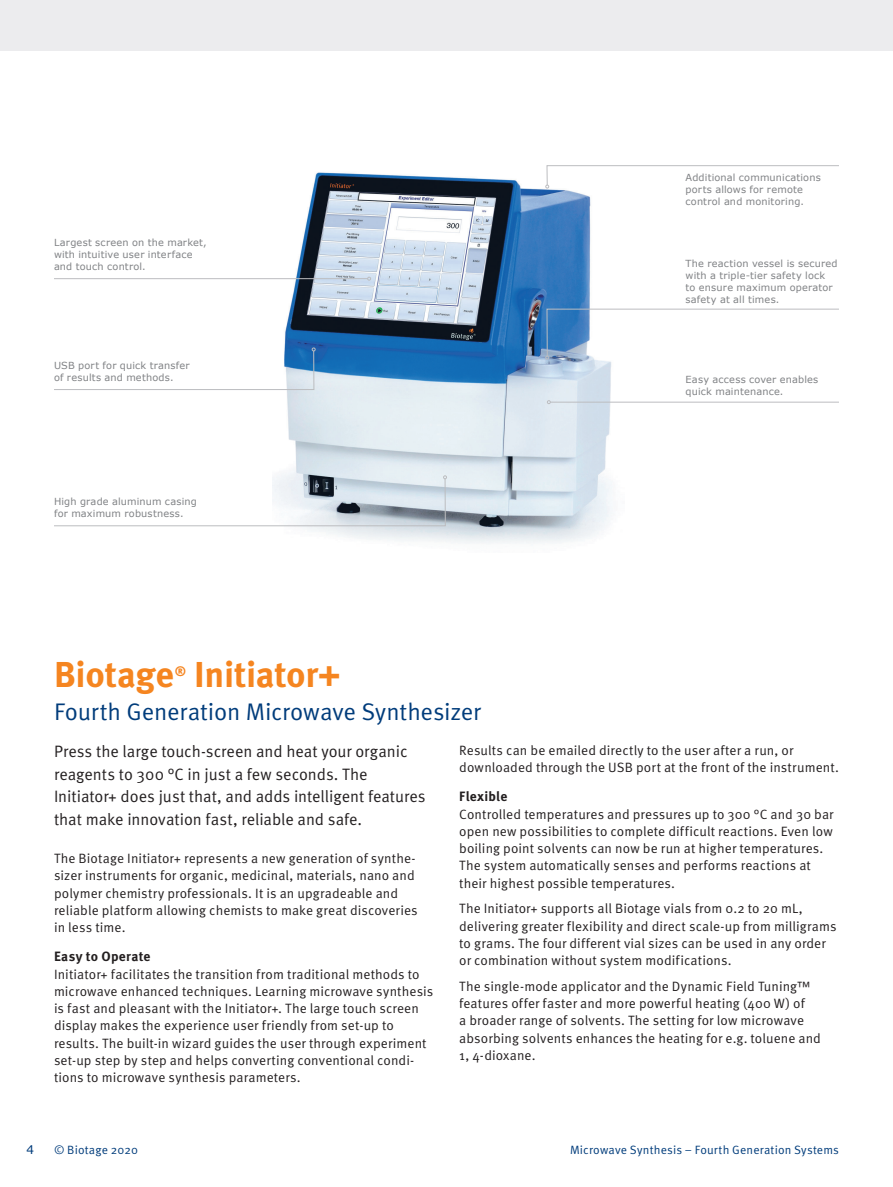
<style>
.page{position:relative;width:893px;height:1187px;background:#fff}
.page>*{position:absolute;margin:0;border:0;box-sizing:border-box;transform-origin:0 0}
.t1{font:700 36px "Meta OT";letter-spacing:-.01em;color:#f58520}
.t2{font:24px "Meta OT Norm";letter-spacing:-.01em;color:#013c7b}
.t3{font:16.5px/22.5px "Meta OT Norm";color:#231f20}
.t4{font:13.5px/17.2px "Meta OT Norm";letter-spacing:.005em;color:#231f20}
.t5{font:700 13.5px "Meta OT";letter-spacing:.02em;color:#231f20}
.t6{font:700 13.5px "Meta OT";color:#f58520}
.t7{font:12px "Meta OT Norm";letter-spacing:.015em;color:#013c7b}
.t8{font:12px "Verdana";color:#013c7b}
.t9{font:9.75px/12px "Verdana";letter-spacing:.02em;color:#808285}
</style>
<div class="page">
<div style="left:0;top:0;width:893px;height:51px;background:#ececee"></div>
<img style="left:272px;top:172px;width:352px;height:372px">
<hr style="left:54px;top:278px;width:314px;height:1px;background:#bcbdc0">
<svg style="left:54px;top:347px;width:262px;height:43px"></svg>
<svg style="left:545px;top:165px;width:294px;height:23px"></svg>
<svg style="left:545px;top:308px;width:294px;height:51px"></svg>
<hr style="left:550px;top:402px;width:289px;height:1px;background:#bcbdc0">
<svg style="left:547px;top:400px;width:4px;height:4px"></svg>
<svg style="left:54px;top:475px;width:393px;height:51px"></svg>
<p class="t9" style="left:54px;top:236px;width:154px">Largest screen on the market, with intuitive user interface and touch control.</p>
<p class="t9" style="left:54px;top:359px;width:137px">USB port for quick transfer of results and methods.</p>
<p class="t9" style="left:54px;top:495px;width:144px">High grade aluminum casing for maximum robustness.</p>
<h1 class="t1" style="left:54px;top:652px;width:122px">Biotage</h1>
<p class="t6" style="left:175px;top:663px;width:13px">®</p>
<h1 class="t1" style="left:194px;top:652px;width:148px">Initiator+</h1>
<h2 class="t2" style="left:54px;top:697px;width:429px">Fourth Generation Microwave Synthesizer</h2>
<p class="t9" style="left:686px;top:171px;width:137px">Additional communications ports allows for remote control and monitoring.</p>
<p class="t9" style="left:686px;top:257px;width:154px">The reaction vessel is secured with a triple-tier safety lock to ensure maximum operator safety at all times.</p>
<p class="t9" style="left:686px;top:373px;width:134px">Easy access cover enables quick maintenance.</p>
<p class="t3" style="left:54px;top:740px;width:373px">Press the large touch-screen and heat your organic reagents to 300 °C in just a few seconds. The Initiator+ does just that, and adds intelligent features that make innovation fast, reliable and safe.</p>
<p class="t4" style="left:54px;top:850px;width:365px">The Biotage Initiator+ represents a new generation of synthe&shy;sizer instruments for organic, medicinal, materials, nano and polymer chemistry professionals. It is an upgradeable and reliable platform allowing chemists to make great discoveries in less time.</p>
<p class="t5" style="left:54px;top:948px;width:98px">Easy to Operate</p>
<p class="t4" style="left:54px;top:965px;width:381px">Initiator+ facilitates the transition from traditional methods to microwave enhanced techniques. Learning microwave synthesis is fast and pleasant with the Initiator+. The large touch screen display makes the experience user friendly from set-up to results. The built-in wizard guides the user through experiment set-up step by step and helps converting conventional condi&shy;tions to microwave synthesis parameters.</p>
<p class="t4" style="left:459px;top:741px;width:381px">Results can be emailed directly to the user after a run, or downloaded through the USB port at the front of the instrument.</p>
<p class="t5" style="left:459px;top:788px;width:50px">Flexible</p>
<p class="t4" style="left:459px;top:805px;width:376px">Controlled temperatures and pressures up to 300 °C and 30 bar open new possibilities to complete difficult reactions. Even low boiling point solvents can now be run at higher temperatures.<br>The system automatically senses and performs reactions at their highest possible temperatures.</p>
<p class="t4" style="left:459px;top:900px;width:379px">The Initiator+ supports all Biotage vials from 0.2 to 20 mL, delivering greater flexibility and direct scale-up from milligrams to grams. The four different vial sizes can be used in any order or combination without system modifications.</p>
<p class="t4" style="left:459px;top:977px;width:363px">The single-mode applicator and the Dynamic Field Tuning™ features offer faster and more powerful heating (400 W) of<br>a broader range of solvents. The setting for low microwave absorbing solvents enhances the heating for e.g. toluene and 1, 4-dioxane.</p>
<p class="t8" style="left:26px;top:1141px;width:9px">4</p>
<p class="t7" style="left:54px;top:1142px;width:86px">© Biotage 2020</p>
<p class="t7" style="left:570px;top:1142px;width:270px">Microwave Synthesis – Fourth Generation Systems</p>
</div>
